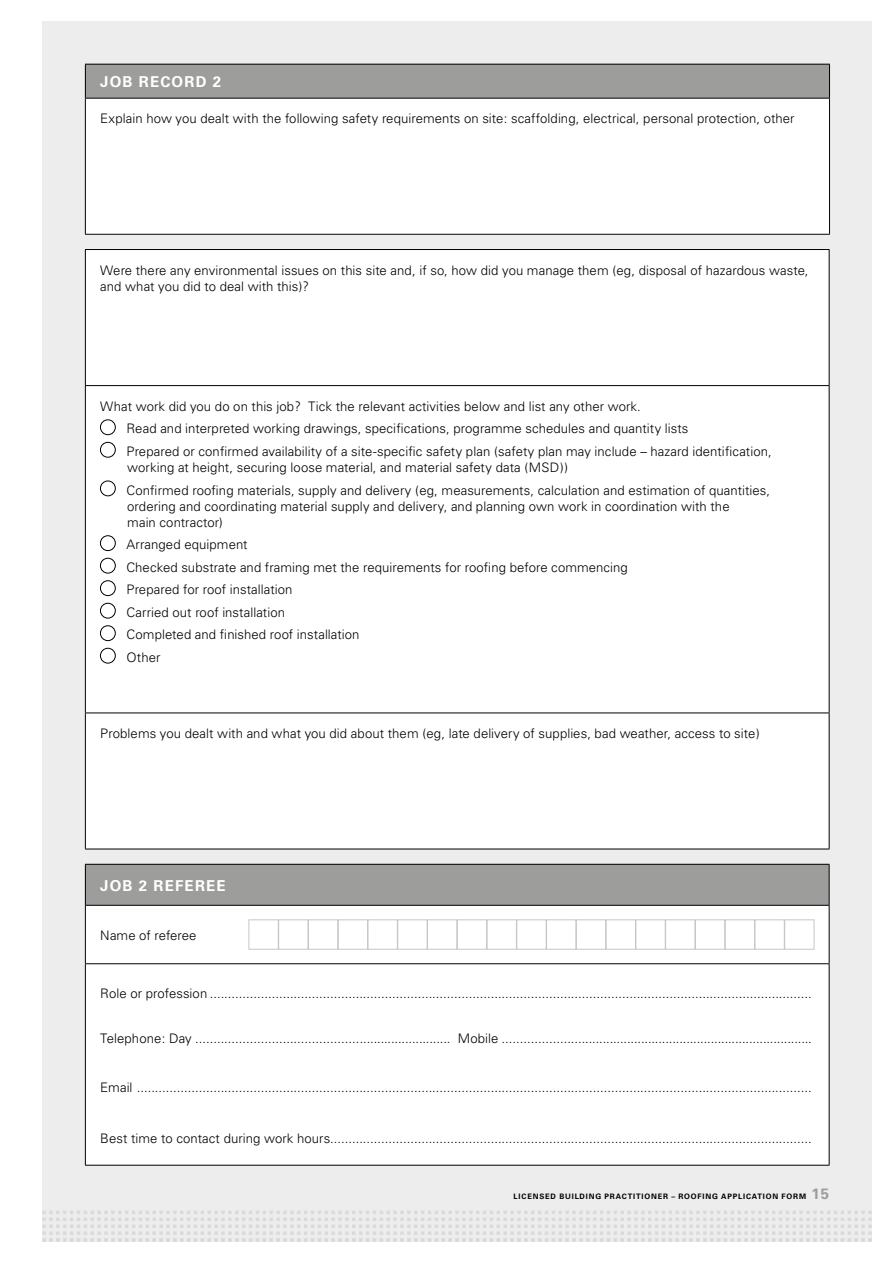
<style>
.page{position:relative;width:893px;height:1263px;background:#fff}
.page>*{position:absolute;margin:0;border:0;box-sizing:border-box;transform-origin:0 0}
.t1{font:700 15px "Univers";letter-spacing:.08em;color:#fff}
.t2{font:300 13.2px/22.5px "Univers";letter-spacing:.005em;color:#000}
.t3{font:700 7.5px "Univers";letter-spacing:.11em;color:#000}
.s1{font-size:15px;color:#9d9d9c}
</style>
<div class="page">
<div style="left:43px;top:21px;width:829px;height:1221px;background:#ededed"></div>
<svg style="left:43px;top:1211px;width:829px;height:31px"></svg>
<div style="left:85px;top:64px;width:744px;height:34px;background:#9d9d9c"></div>
<div style="left:85px;top:98px;width:744px;height:136px;background:#fff"></div>
<hr style="left:85px;top:64px;width:745px;height:1px;background:#000">
<hr style="left:85px;top:98px;width:745px;height:1px;background:#000">
<hr style="left:85px;top:234px;width:745px;height:1px;background:#000">
<hr style="left:85px;top:65px;width:1px;height:33px;background:#000">
<hr style="left:829px;top:65px;width:1px;height:33px;background:#000">
<hr style="left:85px;top:99px;width:1px;height:135px;background:#000">
<hr style="left:829px;top:99px;width:1px;height:135px;background:#000">
<div style="left:86px;top:250px;width:743px;height:599px;background:#fff"></div>
<hr style="left:85px;top:249px;width:744px;height:1px;background:#000">
<hr style="left:85px;top:385px;width:744px;height:1px;background:#000">
<hr style="left:85px;top:712px;width:744px;height:1px;background:#000">
<hr style="left:85px;top:849px;width:744px;height:1px;background:#000">
<hr style="left:85px;top:250px;width:1px;height:135px;background:#000">
<hr style="left:829px;top:250px;width:1px;height:135px;background:#000">
<hr style="left:85px;top:386px;width:1px;height:326px;background:#000">
<hr style="left:829px;top:386px;width:1px;height:326px;background:#000">
<hr style="left:85px;top:713px;width:1px;height:136px;background:#000">
<hr style="left:829px;top:713px;width:1px;height:136px;background:#000">
<div style="left:100px;top:420px;width:16px;height:15px;border:1px solid #000;border-radius:50%"></div>
<div style="left:100px;top:442px;width:16px;height:15px;border:1px solid #000;border-radius:50%"></div>
<div style="left:100px;top:481px;width:16px;height:15px;border:1px solid #000;border-radius:50%"></div>
<div style="left:100px;top:535px;width:16px;height:16px;border:1px solid #000;border-radius:50%"></div>
<div style="left:100px;top:558px;width:16px;height:15px;border:1px solid #000;border-radius:50%"></div>
<div style="left:100px;top:580px;width:16px;height:16px;border:1px solid #000;border-radius:50%"></div>
<div style="left:100px;top:603px;width:16px;height:15px;border:1px solid #000;border-radius:50%"></div>
<div style="left:100px;top:625px;width:16px;height:16px;border:1px solid #000;border-radius:50%"></div>
<div style="left:100px;top:648px;width:16px;height:15px;border:1px solid #000;border-radius:50%"></div>
<div style="left:85px;top:864px;width:744px;height:41px;background:#9d9d9c"></div>
<div style="left:86px;top:906px;width:743px;height:259px;background:#fff"></div>
<hr style="left:85px;top:963px;width:744px;height:1px;background:#000">
<hr style="left:85px;top:1165px;width:744px;height:1px;background:#000">
<hr style="left:85px;top:906px;width:1px;height:57px;background:#000">
<hr style="left:829px;top:906px;width:1px;height:57px;background:#000">
<hr style="left:85px;top:964px;width:1px;height:201px;background:#000">
<hr style="left:829px;top:964px;width:1px;height:201px;background:#000">
<hr style="left:85px;top:864px;width:744px;height:1px;background:#000">
<hr style="left:85px;top:865px;width:1px;height:40px;background:#000">
<hr style="left:829px;top:865px;width:1px;height:40px;background:#000">
<hr style="left:85px;top:905px;width:744px;height:1px;background:#000">
<div style="left:249px;top:920px;width:29px;height:29px;border:1px solid #c6c6c6"></div>
<div style="left:278px;top:920px;width:30px;height:29px;border:1px solid #c6c6c6"></div>
<div style="left:308px;top:920px;width:30px;height:29px;border:1px solid #c6c6c6"></div>
<div style="left:338px;top:920px;width:30px;height:29px;border:1px solid #c6c6c6"></div>
<div style="left:368px;top:920px;width:30px;height:29px;border:1px solid #c6c6c6"></div>
<div style="left:398px;top:920px;width:29px;height:29px;border:1px solid #c6c6c6"></div>
<div style="left:427px;top:920px;width:30px;height:29px;border:1px solid #c6c6c6"></div>
<div style="left:457px;top:920px;width:30px;height:29px;border:1px solid #c6c6c6"></div>
<div style="left:487px;top:920px;width:30px;height:29px;border:1px solid #c6c6c6"></div>
<div style="left:517px;top:920px;width:29px;height:29px;border:1px solid #c6c6c6"></div>
<div style="left:546px;top:920px;width:30px;height:29px;border:1px solid #c6c6c6"></div>
<div style="left:576px;top:920px;width:30px;height:29px;border:1px solid #c6c6c6"></div>
<div style="left:606px;top:920px;width:30px;height:29px;border:1px solid #c6c6c6"></div>
<div style="left:636px;top:920px;width:29px;height:29px;border:1px solid #c6c6c6"></div>
<div style="left:665px;top:920px;width:30px;height:29px;border:1px solid #c6c6c6"></div>
<div style="left:695px;top:920px;width:30px;height:29px;border:1px solid #c6c6c6"></div>
<div style="left:725px;top:920px;width:30px;height:29px;border:1px solid #c6c6c6"></div>
<div style="left:755px;top:920px;width:29px;height:29px;border:1px solid #c6c6c6"></div>
<div style="left:784px;top:920px;width:30px;height:29px;border:1px solid #c6c6c6"></div>
<p class="t1" style="left:100px;top:73px;width:123px">JOB RECORD 2</p>
<p class="t2" style="left:100px;top:108px;width:696px">Explain how you dealt with the following safety requirements on site: scaffolding, electrical, personal protection, other</p>
<p class="t2" style="left:100px;top:262px;width:710px;line-height:16.2px">Were there any environmental issues on this site and, if so, how did you manage them (eg, disposal of hazardous waste, and what you did to deal with this)?</p>
<p class="t2" style="left:126px;top:395px;width:647px;text-indent:-26px">What work did you do on this job? Tick the relevant activities below and list any other work.<br>Read and interpreted working drawings, specifications, programme schedules and quantity lists<br>Prepared or confirmed availability of a site-specific safety plan (safety plan may include – hazard identification,</p>
<p class="t2" style="left:126px;top:456px;width:645px">working at height, securing loose material, and material safety data (MSD))<br>Confirmed roofing materials, supply and delivery (eg, measurements, calculation and estimation of quantities,</p>
<p class="t2" style="left:127px;top:498px;width:604px;line-height:16.2px">ordering and coordinating material supply and delivery, and planning own work in coordination with the main contractor)</p>
<p class="t2" style="left:126px;top:533px;width:503px">Arranged equipment<br>Checked substrate and framing met the requirements for roofing before commencing Prepared for roof installation<br>Carried out roof installation<br>Completed and finished roof installation<br>Other</p>
<p class="t2" style="left:100px;top:722px;width:661px">Problems you dealt with and what you did about them (eg, late delivery of supplies, bad weather, access to site)</p>
<p class="t1" style="left:100px;top:876px;width:127px">JOB 2 REFEREE</p>
<p class="t2" style="left:100px;top:924px;width:98px">Name of referee</p>
<p class="t2" style="left:100px;top:982px;width:713px">Role or profession .....................................................................................................................................................................</p>
<p class="t2" style="left:100px;top:1027px;width:713px">Telephone: Day ....................................................................... Mobile ........................................................................................</p>
<p class="t2" style="left:100px;top:1076px;width:713px">Email .........................................................................................................................................................................................</p>
<p class="t2" style="left:100px;top:1127px;width:713px">Best time to contact during work hours....................................................................................................................................</p>
<p class="t3" style="left:514px;top:1192px;width:317px">LICENSED BUILDING PRACTITIONER – ROOFING APPLICATION FORM <span class="s1">15</span></p>
</div>
